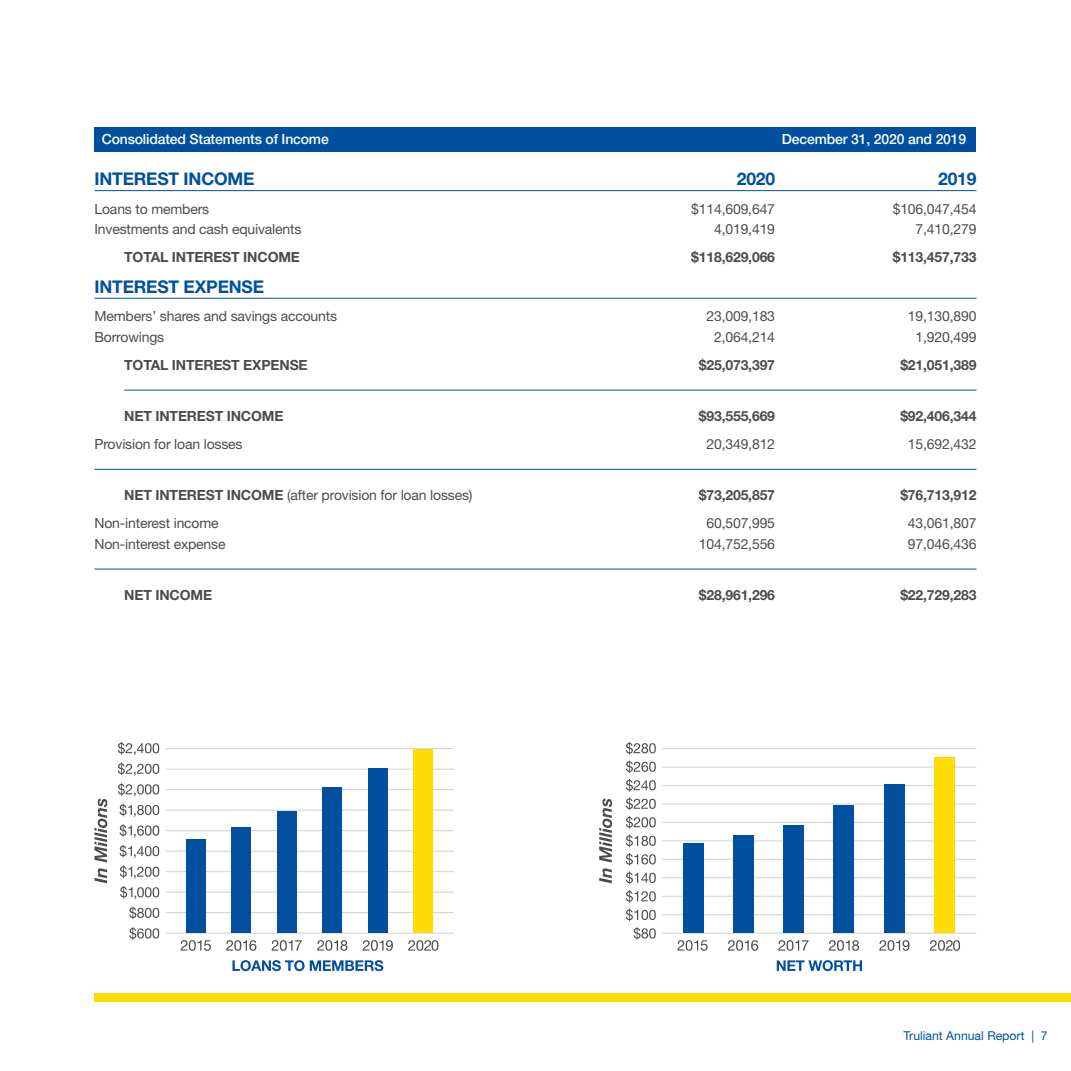
<style>
.page{position:relative;width:1071px;height:1071px;background:#fff}
.page>*{position:absolute;margin:0;border:0;box-sizing:border-box;transform-origin:0 0}
.t1{font:700 17.5px "Helvetica Neue LT Std";letter-spacing:-.01em;color:#01509f}
.t2{font:14px "Helvetica Neue LT Std";letter-spacing:-.01em;color:#4b4c4d}
.t3{font:700 14px "Helvetica Neue LT Std";letter-spacing:-.01em;color:#4b4c4d}
.t4{font:500 14px "Helvetica Neue LT Std";letter-spacing:-.01em;color:#fff}
.t5{font:12.25px "Helvetica Neue LT Std";color:#01509f}
.s1{font-weight:700}
</style>
<div class="page">
<hr style="left:94px;top:190px;width:882px;height:1px;background:#01509f">
<hr style="left:94px;top:298px;width:882px;height:1px;background:#01509f">
<hr style="left:124px;top:390px;width:852px;height:1px;background:#01509f">
<hr style="left:94px;top:469px;width:882px;height:1px;background:#01509f">
<hr style="left:94px;top:569px;width:882px;height:1px;background:#01509f">
<div style="left:94px;top:127px;width:882px;height:24px;background:#01509f"></div>
<div style="left:94px;top:994px;width:977px;height:8px;background:#ffdc01"></div>
<hr style="left:166px;top:748px;width:288px;height:1px;background:#d1d2d4">
<hr style="left:166px;top:769px;width:288px;height:1px;background:#d1d2d4">
<hr style="left:166px;top:789px;width:288px;height:1px;background:#d1d2d4">
<hr style="left:166px;top:810px;width:288px;height:1px;background:#d1d2d4">
<hr style="left:166px;top:830px;width:288px;height:1px;background:#d1d2d4">
<hr style="left:166px;top:851px;width:288px;height:1px;background:#d1d2d4">
<hr style="left:166px;top:871px;width:288px;height:1px;background:#d1d2d4">
<hr style="left:166px;top:892px;width:288px;height:1px;background:#d1d2d4">
<hr style="left:166px;top:912px;width:288px;height:1px;background:#d1d2d4">
<hr style="left:166px;top:933px;width:288px;height:1px;background:#d1d2d4">
<svg style="left:232px;top:960px;width:151px;height:11px"></svg>
<svg style="left:129px;top:927px;width:30px;height:13px"></svg>
<svg style="left:129px;top:907px;width:30px;height:12px"></svg>
<svg style="left:120px;top:886px;width:39px;height:13px"></svg>
<svg style="left:120px;top:865px;width:39px;height:14px"></svg>
<svg style="left:120px;top:845px;width:39px;height:13px"></svg>
<svg style="left:120px;top:824px;width:39px;height:14px"></svg>
<svg style="left:120px;top:804px;width:39px;height:13px"></svg>
<svg style="left:118px;top:783px;width:41px;height:13px"></svg>
<svg style="left:118px;top:763px;width:41px;height:13px"></svg>
<svg style="left:118px;top:742px;width:41px;height:13px"></svg>
<div style="left:414px;top:749px;width:19px;height:184px;background:#ffdc01"></div>
<div style="left:368px;top:768px;width:20px;height:165px;background:#01509f"></div>
<div style="left:323px;top:787px;width:19px;height:146px;background:#01509f"></div>
<div style="left:277px;top:811px;width:20px;height:122px;background:#01509f"></div>
<div style="left:232px;top:827px;width:19px;height:106px;background:#01509f"></div>
<div style="left:186px;top:839px;width:20px;height:94px;background:#01509f"></div>
<svg style="left:181px;top:940px;width:30px;height:11px"></svg>
<svg style="left:226px;top:940px;width:30px;height:11px"></svg>
<svg style="left:272px;top:940px;width:30px;height:11px"></svg>
<svg style="left:317px;top:940px;width:30px;height:11px"></svg>
<svg style="left:363px;top:940px;width:30px;height:11px"></svg>
<svg style="left:408px;top:940px;width:30px;height:11px"></svg>
<svg style="left:95px;top:868px;width:12px;height:15px"></svg>
<svg style="left:95px;top:799px;width:12px;height:63px"></svg>
<svg style="left:777px;top:960px;width:85px;height:11px"></svg>
<svg style="left:634px;top:927px;width:22px;height:13px"></svg>
<svg style="left:626px;top:909px;width:30px;height:12px"></svg>
<svg style="left:626px;top:890px;width:30px;height:13px"></svg>
<svg style="left:626px;top:872px;width:30px;height:12px"></svg>
<svg style="left:626px;top:853px;width:30px;height:13px"></svg>
<svg style="left:626px;top:835px;width:30px;height:12px"></svg>
<svg style="left:626px;top:816px;width:30px;height:13px"></svg>
<svg style="left:626px;top:779px;width:30px;height:31px"></svg>
<svg style="left:626px;top:742px;width:30px;height:31px"></svg>
<hr style="left:662px;top:748px;width:314px;height:1px;background:#d1d2d4">
<hr style="left:662px;top:767px;width:314px;height:1px;background:#d1d2d4">
<hr style="left:662px;top:785px;width:314px;height:1px;background:#d1d2d4">
<hr style="left:662px;top:803px;width:314px;height:2px;background:#d1d2d4">
<hr style="left:662px;top:822px;width:314px;height:1px;background:#d1d2d4">
<hr style="left:662px;top:840px;width:314px;height:1px;background:#d1d2d4">
<hr style="left:662px;top:859px;width:314px;height:1px;background:#d1d2d4">
<hr style="left:662px;top:877px;width:314px;height:1px;background:#d1d2d4">
<hr style="left:662px;top:896px;width:314px;height:1px;background:#d1d2d4">
<hr style="left:662px;top:914px;width:314px;height:1px;background:#d1d2d4">
<hr style="left:662px;top:933px;width:314px;height:1px;background:#d1d2d4">
<div style="left:683px;top:843px;width:20px;height:90px;background:#01509f"></div>
<svg style="left:677px;top:940px;width:31px;height:11px"></svg>
<div style="left:733px;top:835px;width:21px;height:98px;background:#01509f"></div>
<svg style="left:728px;top:940px;width:30px;height:11px"></svg>
<div style="left:783px;top:825px;width:21px;height:108px;background:#01509f"></div>
<svg style="left:778px;top:940px;width:31px;height:11px"></svg>
<div style="left:834px;top:805px;width:20px;height:128px;background:#01509f"></div>
<svg style="left:829px;top:940px;width:30px;height:11px"></svg>
<div style="left:884px;top:784px;width:20px;height:149px;background:#01509f"></div>
<svg style="left:879px;top:940px;width:31px;height:11px"></svg>
<div style="left:934px;top:757px;width:21px;height:176px;background:#ffdc01"></div>
<svg style="left:930px;top:940px;width:30px;height:11px"></svg>
<svg style="left:599px;top:868px;width:13px;height:15px"></svg>
<svg style="left:599px;top:799px;width:13px;height:63px"></svg>
<p class="t4" style="left:102px;top:131px;width:228px">Consolidated Statements of Income</p>
<p class="t4" style="left:782px;top:131px;width:186px">December 31, 2020 and 2019</p>
<p class="t1" style="left:94px;top:168px;width:162px">INTEREST INCOME</p>
<p class="t1" style="left:737px;top:168px;width:40px">2020</p>
<p class="t1" style="left:938px;top:168px;width:40px">2019</p>
<p class="t2" style="left:94px;top:200px;width:116px">Loans to members</p>
<p class="t2" style="left:691px;top:200px;width:85px">$114,609,647</p>
<p class="t2" style="left:893px;top:200px;width:85px">$106,047,454</p>
<p class="t2" style="left:94px;top:221px;width:208px">Investments and cash equivalents</p>
<p class="t2" style="left:714px;top:221px;width:62px">4,019,419</p>
<p class="t2" style="left:916px;top:221px;width:62px">7,410,279</p>
<p class="t3" style="left:124px;top:249px;width:177px">TOTAL INTEREST INCOME</p>
<p class="t3" style="left:691px;top:249px;width:85px">$118,629,066</p>
<p class="t3" style="left:893px;top:249px;width:85px">$113,457,733</p>
<p class="t1" style="left:94px;top:276px;width:171px">INTEREST EXPENSE</p>
<p class="t2" style="left:94px;top:308px;width:244px">Members’ shares and savings accounts</p>
<p class="t2" style="left:707px;top:308px;width:70px">23,009,183</p>
<p class="t2" style="left:908px;top:308px;width:70px">19,130,890</p>
<p class="t2" style="left:94px;top:328px;width:71px">Borrowings</p>
<p class="t2" style="left:714px;top:328px;width:62px">2,064,214</p>
<p class="t2" style="left:916px;top:328px;width:62px">1,920,499</p>
<p class="t3" style="left:124px;top:356px;width:185px">TOTAL INTEREST EXPENSE</p>
<p class="t3" style="left:699px;top:356px;width:78px">$25,073,397</p>
<p class="t3" style="left:900px;top:356px;width:78px">$21,051,389</p>
<p class="t3" style="left:124px;top:407px;width:161px">NET INTEREST INCOME</p>
<p class="t3" style="left:699px;top:407px;width:78px">$93,555,669</p>
<p class="t3" style="left:900px;top:407px;width:78px">$92,406,344</p>
<p class="t2" style="left:94px;top:436px;width:150px">Provision for loan losses</p>
<p class="t2" style="left:707px;top:436px;width:70px">20,349,812</p>
<p class="t2" style="left:908px;top:436px;width:70px">15,692,432</p>
<p class="t2" style="left:124px;top:486px;width:350px"><span class="s1">NET INTEREST INCOME</span> (after provision for loan losses)</p>
<p class="t3" style="left:699px;top:486px;width:78px">$73,205,857</p>
<p class="t3" style="left:900px;top:486px;width:78px">$76,713,912</p>
<p class="t2" style="left:94px;top:515px;width:126px">Non-interest income</p>
<p class="t2" style="left:707px;top:515px;width:70px">60,507,995</p>
<p class="t2" style="left:908px;top:515px;width:70px">43,061,807</p>
<p class="t2" style="left:94px;top:535px;width:133px">Non-interest expense</p>
<p class="t2" style="left:699px;top:535px;width:78px">104,752,556</p>
<p class="t2" style="left:908px;top:535px;width:70px">97,046,436</p>
<p class="t3" style="left:124px;top:586px;width:89px">NET INCOME</p>
<p class="t3" style="left:699px;top:586px;width:78px">$28,961,296</p>
<p class="t3" style="left:900px;top:586px;width:78px">$22,729,283</p>
<p class="t5" style="left:903px;top:1028px;width:146px">Truliant Annual Report | 7</p>
</div>
